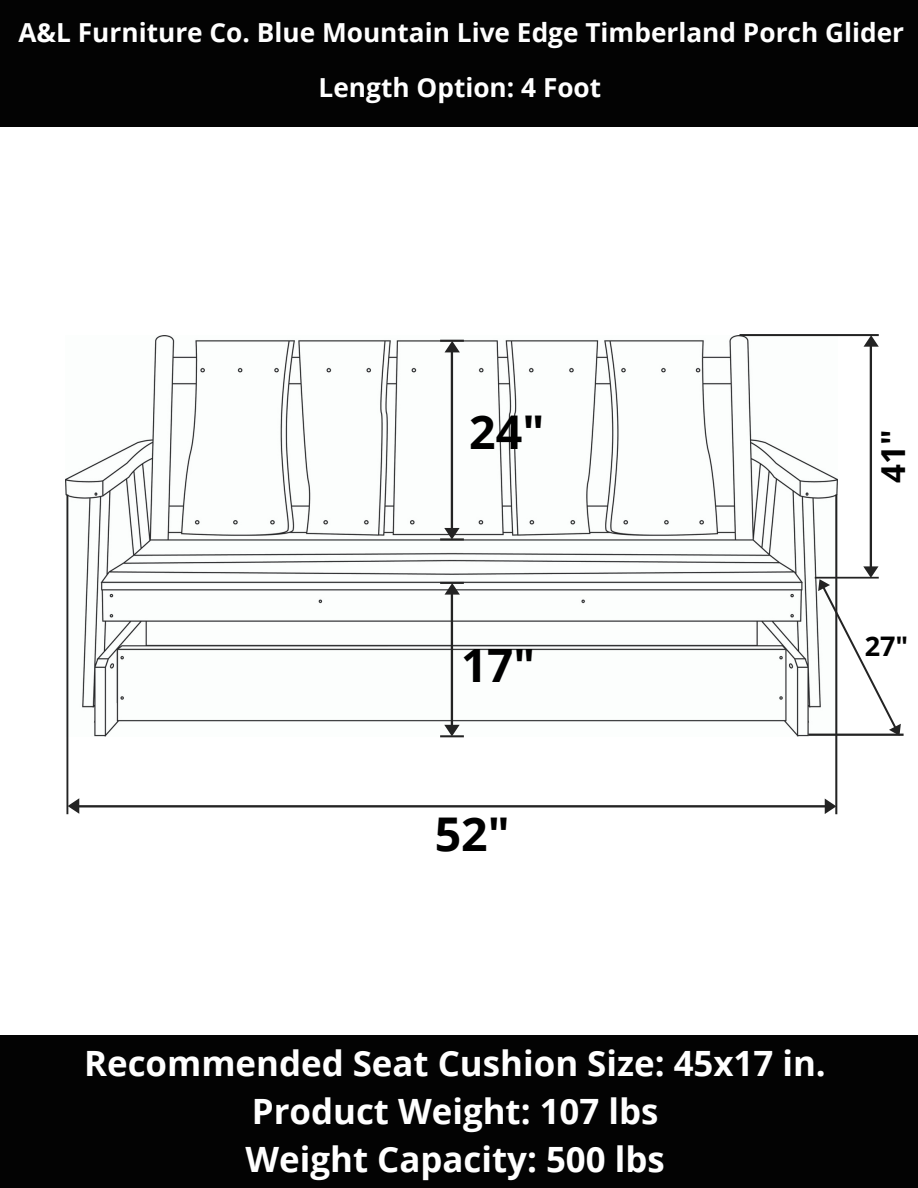
<style>
.page{position:relative;width:918px;height:1188px;background:#fff}
.page>*{position:absolute;margin:0;border:0;box-sizing:border-box;transform-origin:0 0}
.t1{font:700 46.5px "Open Sans";color:#000}
.t2{font:700 45.9px "Open Sans";color:#000}
.t3{font:700 34.8px "Open Sans";color:#fff}
.t4{font:700 33px "Open Sans";color:#000}
.t5{font:700 27px "Open Sans";color:#000}
.t6{font:700 26.25px "Open Sans";color:#fff}
</style>
<div class="page">
<div style="left:0;top:0;width:918px;height:127px;background:#030303"></div>
<div style="left:0;top:1035px;width:918px;height:153px;background:#030303"></div>
<svg style="left:66px;top:334px;width:838px;height:480px"></svg>
<p class="t6" style="left:18px;top:14px;width:887px">A&amp;L Furniture Co. Blue Mountain Live Edge Timberland Porch Glider</p>
<p class="t6" style="left:319px;top:69px;width:284px">Length Option: 4 Foot</p>
<p class="t1" style="left:469px;top:399px;width:77px">24"</p>
<p class="t2" style="left:461px;top:633px;width:76px">17"</p>
<p class="t1" style="left:435px;top:801px;width:77px">52"</p>
<p class="t4" style="left:870px;top:483px;width:55px;rotate:-90deg">41"</p>
<p class="t5" style="left:865px;top:627px;width:45px">27"</p>
<p class="t3" style="left:84px;top:1039px;width:743px">Recommended Seat Cushion Size: 45x17 in.</p>
<p class="t3" style="left:252px;top:1087px;width:408px">Product Weight: 107 lbs</p>
<p class="t3" style="left:246px;top:1135px;width:421px">Weight Capacity: 500 lbs</p>
</div>
